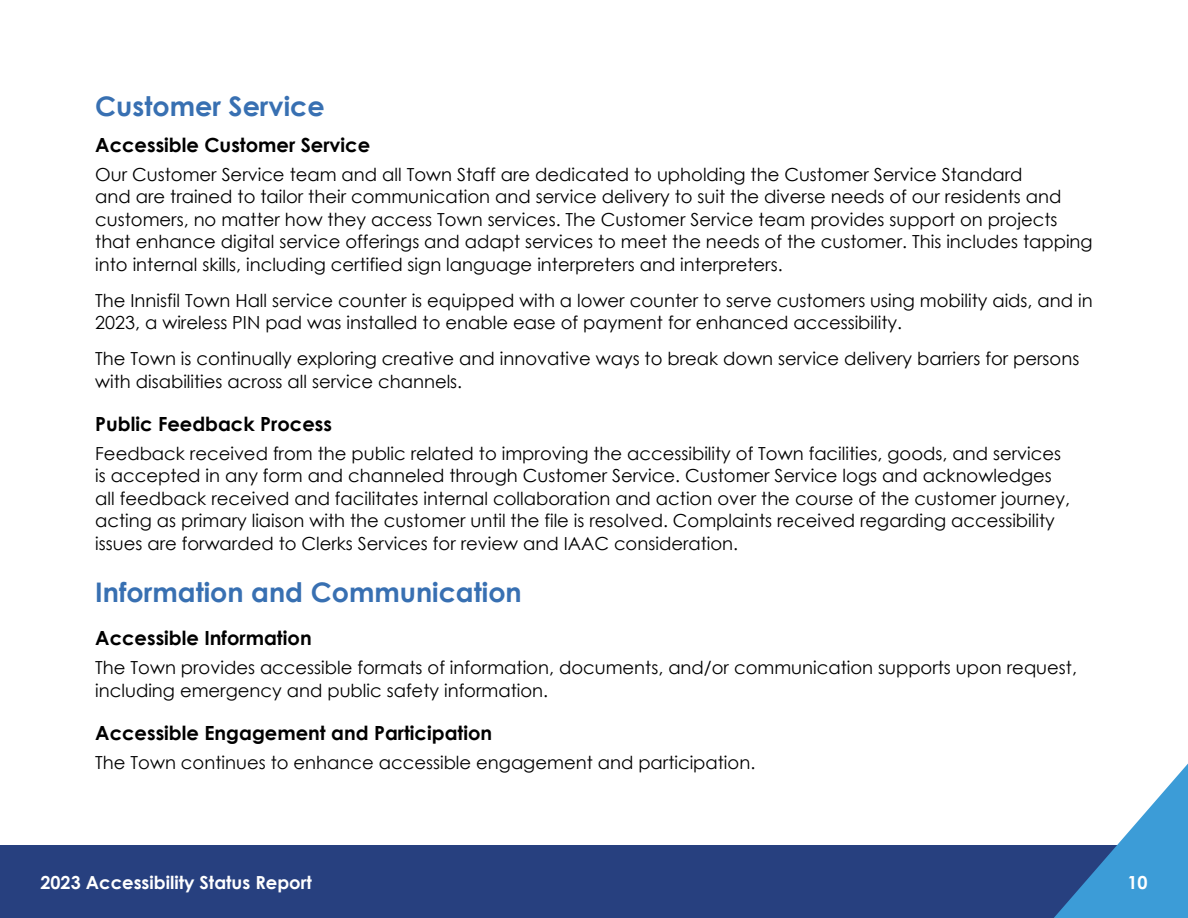
<style>
.page{position:relative;width:1188px;height:918px;background:#fff}
.page>*{position:absolute;margin:0;border:0;box-sizing:border-box;transform-origin:0 0}
.t1{font:700 27px "Century Gothic";color:#3870b2}
.Heading__H3{font:700 19.5px "Century Gothic";color:#000}
.t2{font:18px/22.5px "Century Gothic";color:#000}
.t3{font:700 18px "Century Gothic";color:#fff}
</style>
<div class="page">
<div style="left:0;top:846px;width:1188px;height:72px;background:#27407f"></div>
<svg style="left:1054px;top:764px;width:134px;height:154px"></svg>
<h2 class="t1" style="left:95px;top:85px;width:231px">Customer Service</h2>
<h3 class="Heading__H3" style="left:95px;top:130px;width:276px">Accessible Customer Service</h3>
<p class="t2" style="left:95px;top:163px;width:999px">Our Customer Service team and all Town Staff are dedicated to upholding the Customer Service Standard<br>and are trained to tailor their communication and service delivery to suit the diverse needs of our residents and customers, no matter how they access Town services. The Customer Service team provides support on projects that enhance digital service offerings and adapt services to meet the needs of the customer. This includes tapping into internal skills, including certified sign language interpreters and interpreters.</p>
<p class="t2" style="left:95px;top:289px;width:999px">The Innisfil Town Hall service counter is equipped with a lower counter to serve customers using mobility aids, and in<br>2023, a wireless PIN pad was installed to enable ease of payment for enhanced accessibility.</p>
<p class="t2" style="left:95px;top:347px;width:986px">The Town is continually exploring creative and innovative ways to break down service delivery barriers for persons with disabilities across all service channels.</p>
<h3 class="Heading__H3" style="left:95px;top:409px;width:238px">Public Feedback Process</h3>
<p class="t2" style="left:95px;top:442px;width:976px">Feedback received from the public related to improving the accessibility of Town facilities, goods, and services is accepted in any form and channeled through Customer Service. Customer Service logs and acknowledges all feedback received and facilitates internal collaboration and action over the course of the customer journey, acting as primary liaison with the customer until the file is resolved. Complaints received regarding accessibility issues are forwarded to Clerks Services for review and IAAC consideration.</p>
<h2 class="t1" style="left:95px;top:572px;width:428px">Information and Communication</h2>
<h3 class="Heading__H3" style="left:95px;top:623px;width:218px">Accessible Information</h3>
<p class="t2" style="left:95px;top:656px;width:983px">The Town provides accessible formats of information, documents, and/or communication supports upon request, including emergency and public safety information.</p>
<h3 class="Heading__H3" style="left:95px;top:718px;width:399px">Accessible Engagement and Participation</h3>
<p class="t2" style="left:95px;top:751px;width:662px">The Town continues to enhance accessible engagement and participation.</p>
<p class="t3" style="left:40px;top:868px;width:273px">2023 Accessibility Status Report</p>
<p class="t3" style="left:1127px;top:868px;width:22px">10</p>
</div>
